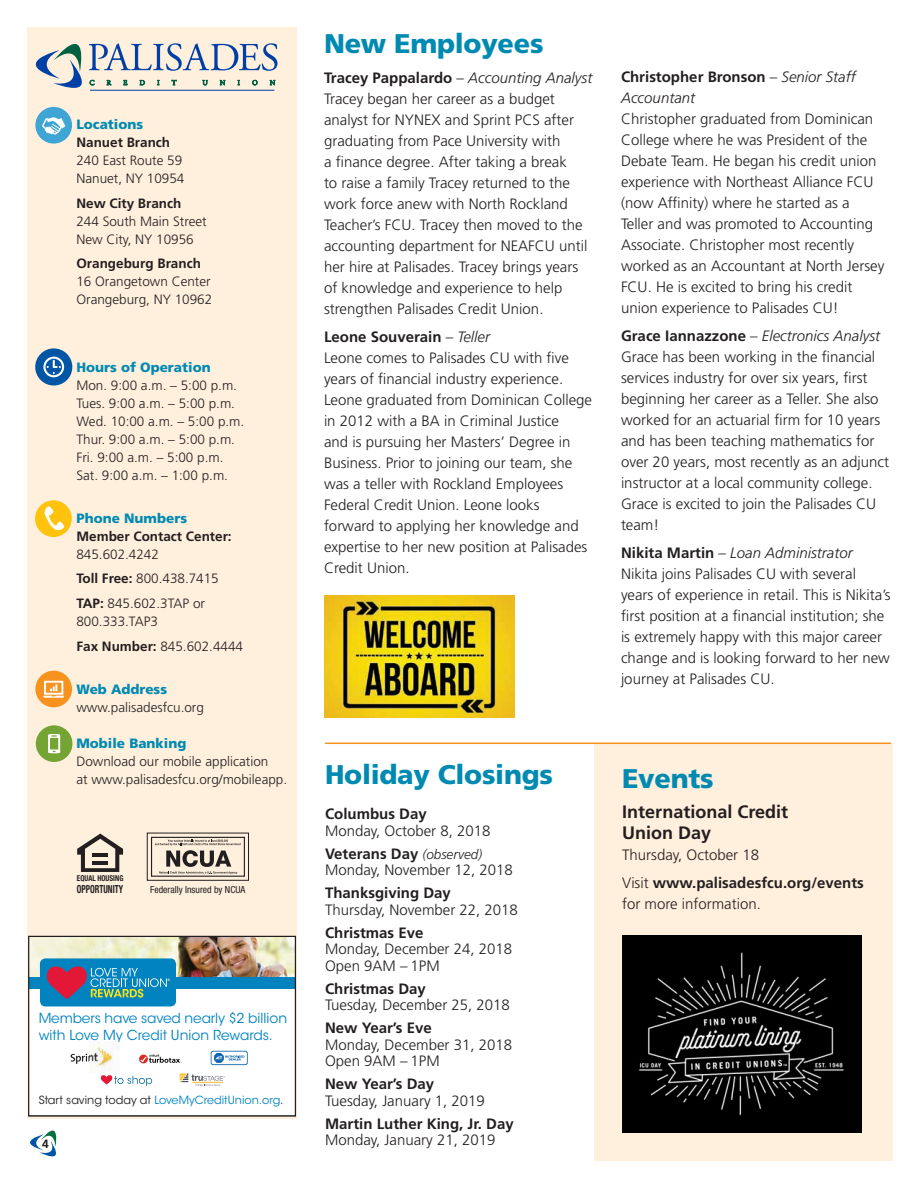
<style>
.page{position:relative;width:918px;height:1188px;background:#fff}
.page>*{position:absolute;margin:0;border:0;box-sizing:border-box;transform-origin:0 0}
.t1{font:900 27px "Frutiger LT Std";letter-spacing:-.01em;color:#008ab2}
.t2{font:700 18px/21px "Frutiger LT Std";color:#231f20}
.t3{font:300 15px/21px "Frutiger LT Std";color:#231f20}
.t4{font:700 15px/27.5px "Frutiger LT Std";color:#231f20}
.t5{font:italic 300 15px/21px "Frutiger LT Std";color:#231f20}
.t6{font:13.65px/17.4px "ITC Avant Garde Std";letter-spacing:-.01em;color:#0083bf}
.t7{font:300 13.5px/18px "Frutiger LT Std";color:#231f20}
.t8{font:700 13.5px "Frutiger LT Std";color:#231f20}
.t9{font:900 13.5px "Frutiger LT Std";color:#008ab2}
.t10{font:700 12px "Frutiger LT Std";color:#231f20}
.t11{font:11.25px "ITC Avant Garde Std";color:#0083bf}
.t12{font:700 condensed 11.1px "Helvetica Neue LT Std";color:#231f20;scale:.75 1}
.t13{font:condensed 9.75px "Helvetica Neue LT Std";color:#231f20}
.t14{font:700 condensed 8.1px "Helvetica Neue LT Std";color:#231f20;scale:.9 1}
.s1{font-weight:700}
.s2{color:#231f20}
.s3{font-style:italic}
.s4{font-weight:700;font-style:normal}
.s5{font-style:normal}
.s6{font-style:italic;font-size:13.5px}
.s7{font-weight:300}
</style>
<div class="page">
<div style="left:594px;top:744px;width:298px;height:417px;background:#ffefdd"></div>
<div style="left:27px;top:27px;width:270px;height:1092px;background:#ffefdd"></div>
<svg style="left:35px;top:43px;width:243px;height:48px"></svg>
<div style="left:36px;top:725px;width:36px;height:37px;background:#74a433;border-radius:50%"></div>
<svg style="left:48px;top:734px;width:12px;height:19px"></svg>
<div style="left:35px;top:671px;width:37px;height:36px;background:#f7921e;border-radius:50%"></div>
<svg style="left:43px;top:681px;width:21px;height:17px"></svg>
<div style="left:35px;top:107px;width:37px;height:37px;background:#3ea5d5;border-radius:50%"></div>
<svg style="left:42px;top:117px;width:23px;height:18px"></svg>
<div style="left:35px;top:348px;width:37px;height:38px;background:#0055a4;border-radius:50%"></div>
<svg style="left:43px;top:357px;width:21px;height:20px"></svg>
<div style="left:35px;top:500px;width:37px;height:37px;background:#ffc20d;border-radius:50%"></div>
<svg style="left:44px;top:506px;width:20px;height:24px"></svg>
<div style="left:29px;top:936px;width:266px;height:180px;background:#fff"></div>
<img style="left:30px;top:938px;width:264px;height:40px">
<div style="left:29px;top:978px;width:266px;height:11px;background:#0083bf"></div>
<div style="left:40px;top:958px;width:136px;height:48px;background:#0083bf;border-radius:6px"></div>
<svg style="left:141px;top:1054px;width:41px;height:9px"></svg>
<svg style="left:211px;top:1051px;width:37px;height:14px"></svg>
<div style="left:211px;top:1052px;width:36px;height:12px;background:#fff;border-radius:2px"></div>
<svg style="left:214px;top:1053px;width:30px;height:10px"></svg>
<svg style="left:101px;top:1075px;width:51px;height:11px"></svg>
<svg style="left:71px;top:1054px;width:18px;height:10px"></svg>
<svg style="left:47px;top:966px;width:123px;height:33px"></svg>
<svg style="left:180px;top:1073px;width:45px;height:13px"></svg>
<img style="left:89px;top:1042px;width:30px;height:30px">
<svg style="left:30px;top:1130px;width:27px;height:27px"></svg>
<div style="left:28px;top:936px;width:268px;height:181px;border:1px solid #231f20"></div>
<svg style="left:77px;top:834px;width:46px;height:38px"></svg>
<hr style="left:92px;top:853px;width:16px;height:4px;background:#231f20">
<hr style="left:92px;top:861px;width:16px;height:3px;background:#231f20">
<div style="left:147px;top:833px;width:102px;height:48px;border:1px solid #231f20"></div>
<div style="left:151px;top:837px;width:94px;height:40px;border:1px solid #231f20"></div>
<svg style="left:155px;top:839px;width:86px;height:35px"></svg>
<img style="left:622px;top:935px;width:240px;height:197px">
<hr style="left:325px;top:743px;width:566px;height:1px;background:#f7921e">
<img style="left:324px;top:595px;width:190px;height:123px">
<p class="t9" style="left:76px;top:116px;width:68px">Locations</p>
<p class="t8" style="left:76px;top:134px;width:95px">Nanuet Branch</p>
<p class="t7" style="left:76px;top:151px;width:110px">240 East Route 59<br>Nanuet, NY 10954</p>
<p class="t8" style="left:76px;top:195px;width:107px">New City Branch</p>
<p class="t7" style="left:76px;top:212px;width:132px">244 South Main Street<br>New City, NY 10956</p>
<p class="t8" style="left:76px;top:256px;width:126px">Orangeburg Branch</p>
<p class="t7" style="left:76px;top:273px;width:137px">16 Orangetown Center<br>Orangeburg, NY 10962</p>
<p class="t9" style="left:76px;top:359px;width:136px">Hours of Operation</p>
<p class="t7" style="left:76px;top:376px;width:169px">Mon. 9:00 a.m. – 5:00 p.m.<br>Tues. 9:00 a.m. – 5:00 p.m.<br>Wed. 10:00 a.m. – 5:00 p.m.<br>Thur. 9:00 a.m. – 5:00 p.m.<br>Fri. 9:00 a.m. – 5:00 p.m.<br>Sat. 9:00 a.m. – 1:00 p.m.</p>
<p class="t9" style="left:76px;top:510px;width:112px">Phone Numbers</p>
<p class="t8" style="left:76px;top:528px;width:157px">Member Contact Center:</p>
<p class="t7" style="left:76px;top:542px;width:144px;line-height:24.8px">845.602.4242<br><span class="s1">Toll Free:</span> 800.438.7415<br><span class="s1">TAP:</span> 845.602.3TAP or</p>
<p class="t7" style="left:76px;top:609px;width:168px;line-height:24.8px">800.333.TAP3<br><span class="s1">Fax Number:</span> 845.602.4444</p>
<p class="t9" style="left:76px;top:681px;width:92px">Web Address</p>
<p class="t7" style="left:76px;top:698px;width:129px">www.palisadesfcu.org</p>
<p class="t9" style="left:76px;top:735px;width:111px">Mobile Banking</p>
<p class="t7" style="left:76px;top:752px;width:212px">Download our mobile application<br>at www.palisadesfcu.org/mobileapp.</p>
<p class="t14" style="left:77px;top:873px;width:53px">EQUAL HOUSING</p>
<p class="t12" style="left:77px;top:882px;width:63px">OPPORTUNITY</p>
<p class="t13" style="left:150px;top:884px;width:97px">Federally Insured by NCUA</p>
<p class="t6" style="left:39px;top:1009px;width:250px">Members have saved nearly $2 billion with Love My Credit Union Rewards.</p>
<p class="t11" style="left:39px;top:1093px;width:246px"><span class="s2">Start saving today at</span> LoveMyCreditUnion.org<span class="s2">.</span></p>
<p class="t10" style="left:42px;top:1137px;width:8px">4</p>
<h1 class="t1" style="left:324px;top:27px;width:221px">New Employees</h1>
<p class="t3" style="left:324px;top:68px;width:270px"><span class="s1">Tracey Pappalardo</span> – <span class="s3">Accounting Analyst </span>Tracey began her career as a budget analyst for NYNEX and Sprint PCS after graduating from Pace University with<br>a finance degree. After taking a break<br>to raise a family Tracey returned to the work force anew with North Rockland Teacher’s FCU. Tracey then moved to the accounting department for NEAFCU until her hire at Palisades. Tracey brings years of knowledge and experience to help strengthen Palisades Credit Union.</p>
<p class="t3" style="left:324px;top:326px;width:270px"><span class="s1">Leone Souverain</span> – <span class="s3">Teller<br></span>Leone comes to Palisades CU with five years of financial industry experience.<br>Leone graduated from Dominican College in 2012 with a BA in Criminal Justice<br>and is pursuing her Masters’ Degree in Business. Prior to joining our team, she was a teller with Rockland Employees Federal Credit Union. Leone looks forward to applying her knowledge and expertise to her new position at Palisades Credit Union.</p>
<p class="t5" style="left:621px;top:67px;width:236px"><span class="s4">Christopher Bronson</span> <span class="s5">–</span> Senior Staff<br>Accountant</p>
<p class="t3" style="left:621px;top:109px;width:265px">Christopher graduated from Dominican College where he was President of the Debate Team. He began his credit union experience with Northeast Alliance FCU (now Affinity) where he started as a Teller and was promoted to Accounting Associate. Christopher most recently worked as an Accountant at North Jersey FCU. He is excited to bring his credit union experience to Palisades CU!</p>
<p class="t3" style="left:621px;top:326px;width:270px"><span class="s1">Grace Iannazzone</span> – <span class="s3">Electronics Analyst </span>Grace has been working in the financial services industry for over six years, first beginning her career as a Teller. She also worked for an actuarial firm for 10 years and has been teaching mathematics for over 20 years, most recently as an adjunct instructor at a local community college.<br>Grace is excited to join the Palisades CU team!</p>
<p class="t3" style="left:621px;top:543px;width:271px"><span class="s1">Nikita Martin</span> – <span class="s3">Loan Administrator </span>Nikita joins Palisades CU with several years of experience in retail. This is Nikita’s first position at a financial institution; she is extremely happy with this major career change and is looking forward to her new journey at Palisades CU.</p>
<h1 class="t1" style="left:325px;top:758px;width:229px">Holiday Closings</h1>
<p class="t4" style="left:325px;top:801px;width:103px">Columbus Day</p>
<p class="t3" style="left:325px;top:819px;width:167px;line-height:23px">Monday, October 8, 2018<br><span class="s1">Veterans Day</span> <span class="s6">(observed)</span></p>
<p class="t3" style="left:325px;top:860px;width:189px">Monday, November 12, 2018</p>
<p class="t4" style="left:325px;top:879px;width:127px">Thanksgiving Day</p>
<p class="t3" style="left:325px;top:899px;width:194px">Thursday, November 22, 2018</p>
<p class="t4" style="left:325px;top:919px;width:100px">Christmas Eve</p>
<p class="t3" style="left:325px;top:941px;width:189px;line-height:16.5px">Monday, December 24, 2018<br>Open 9AM – 1PM</p>
<p class="t4" style="left:325px;top:975px;width:102px">Christmas Day</p>
<p class="t3" style="left:325px;top:995px;width:186px">Tuesday, December 25, 2018</p>
<p class="t4" style="left:325px;top:1014px;width:108px">New Year’s Eve</p>
<p class="t3" style="left:325px;top:1037px;width:189px;line-height:16.5px">Monday, December 31, 2018<br>Open 9AM – 1PM</p>
<p class="t4" style="left:325px;top:1070px;width:111px">New Year’s Day</p>
<p class="t3" style="left:325px;top:1090px;width:161px">Tuesday, January 1, 2019</p>
<p class="t4" style="left:325px;top:1110px;width:190px">Martin Luther King, Jr. Day</p>
<p class="t3" style="left:325px;top:1130px;width:172px">Monday, January 21, 2019</p>
<h1 class="t1" style="left:622px;top:762px;width:93px">Events</h1>
<p class="t2" style="left:622px;top:802px;width:168px">International Credit<br>Union Day</p>
<p class="t4" style="left:622px;top:841px;width:243px"><span class="s7">Thursday, October 18<br>Visit</span> www.palisadesfcu.org/events</p>
<p class="t3" style="left:622px;top:893px;width:140px">for more information.</p>
</div>
